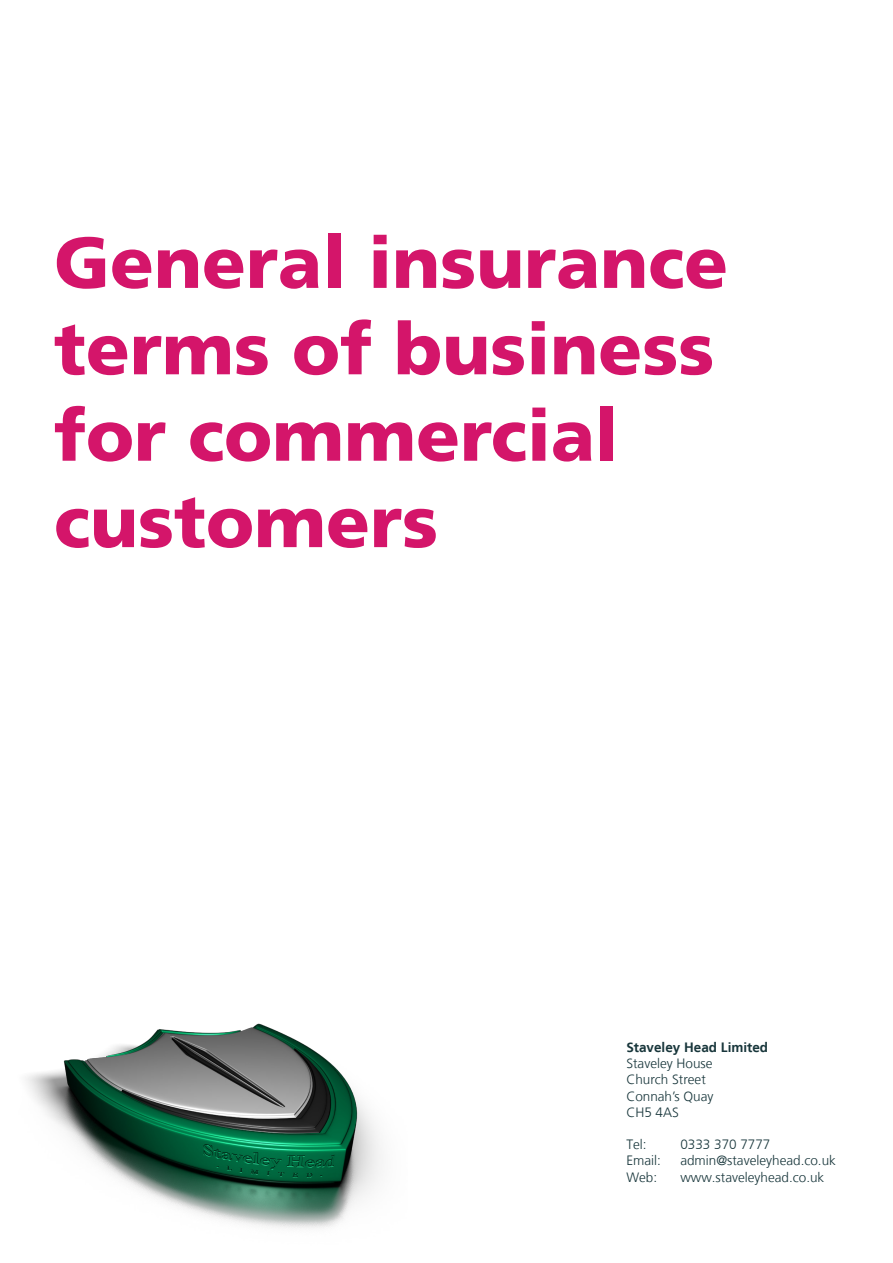
<style>
.page{position:relative;width:893px;height:1263px;background:#fff}
.page>*{position:absolute;margin:0;border:0;box-sizing:border-box;transform-origin:0 0}
.t1{font:900 72px/86.4px "Frutiger LT";color:#d4156a}
.t2{font:300 13.5px/16.2px "Frutiger LT";color:#18363b}
.t3{font:700 13.5px "Frutiger LT";color:#18363b}
</style>
<div class="page">
<img style="left:26px;top:1023px;width:355px;height:205px">
<h1 class="t1" style="left:54px;top:219px;width:676px">General insurance terms of business for commercial customers</h1>
<p class="t3" style="left:626px;top:1039px;width:143px">Staveley Head Limited</p>
<p class="t2" style="left:626px;top:1055px;width:89px">Staveley House<br>Church Street<br>Connah’s Quay<br>CH5 4AS</p>
<p class="t2" style="left:626px;top:1136px;width:22px">Tel:</p>
<p class="t2" style="left:680px;top:1136px;width:92px">0333 370 7777</p>
<p class="t2" style="left:626px;top:1153px;width:36px">Email:</p>
<p class="t2" style="left:680px;top:1153px;width:157px">admin@staveleyhead.co.uk</p>
<p class="t2" style="left:626px;top:1169px;width:32px">Web:</p>
<p class="t2" style="left:680px;top:1169px;width:146px">www.staveleyhead.co.uk</p>
</div>
